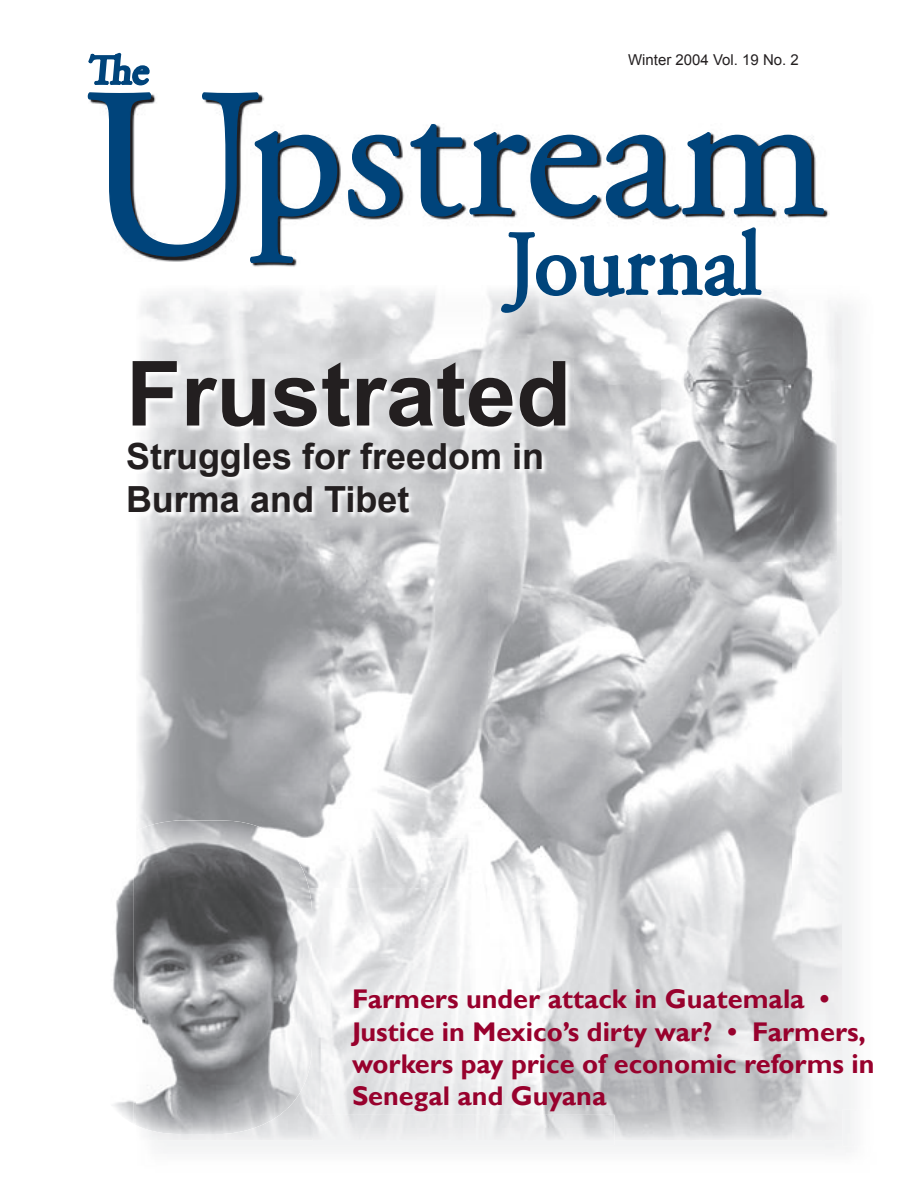
<style>
.page{position:relative;width:918px;height:1188px;background:#fff}
.page>*{position:absolute;margin:0;border:0;box-sizing:border-box;transform-origin:0 0}
.t1{font:700 90px "Arial";color:#231f20}
.t2{font:90px "Adobe Garamond Pro";color:#00447b}
.t3{font:700 36px/43.2px "Arial";color:#231f20}
.t4{font:700 27px/32.4px "Gill Sans";color:#98012d}
.t5{font:15px "Arial";color:#231f20}
</style>
<div class="page">
<div style="left:312px;top:1140px;width:303px;height:5px;background:#f2f3f4"></div>
<img style="left:137px;top:285px;width:525px;height:100px">
<img style="left:792px;top:335px;width:50px;height:805px">
<img style="left:540px;top:385px;width:150px;height:755px">
<img style="left:138px;top:520px;width:351px;height:318px">
<img style="left:489px;top:520px;width:51px;height:620px">
<img style="left:690px;top:562px;width:102px;height:578px">
<img style="left:312px;top:838px;width:178px;height:50px">
<img style="left:288px;top:888px;width:202px;height:252px">
<img style="left:113px;top:875px;width:23px;height:250px">
<img style="left:136px;top:821px;width:176px;height:313px">
<img style="left:137px;top:360px;width:436px;height:160px">
<img style="left:662px;top:290px;width:175px;height:272px">
<img style="left:145px;top:94px;width:119px;height:168px">
<svg style="left:87px;top:52px;width:172px;height:205px"></svg>
<img style="left:251px;top:123px;width:13px;height:1px">
<svg style="left:250px;top:124px;width:574px;height:139px"></svg>
<svg style="left:500px;top:226px;width:261px;height:88px"></svg>
<p class="t5" style="left:628px;top:50px;width:172px">Winter 2004 Vol. 19 No. 2</p>
<h1 class="t2" style="left:506px;top:211px;width:257px">Journal</h1>
<h1 class="t1" style="left:126px;top:335px;width:447px">Frustrated</h1>
<h2 class="t3" style="left:126px;top:436px;width:420px">Struggles for freedom in<br>Burma and Tibet</h2>
<p class="t4" style="left:352px;top:984px;width:524px">Farmers under attack in Guatemala • Justice in Mexico’s dirty war? • Farmers, workers pay price of economic reforms in Senegal and Guyana</p>
</div>
